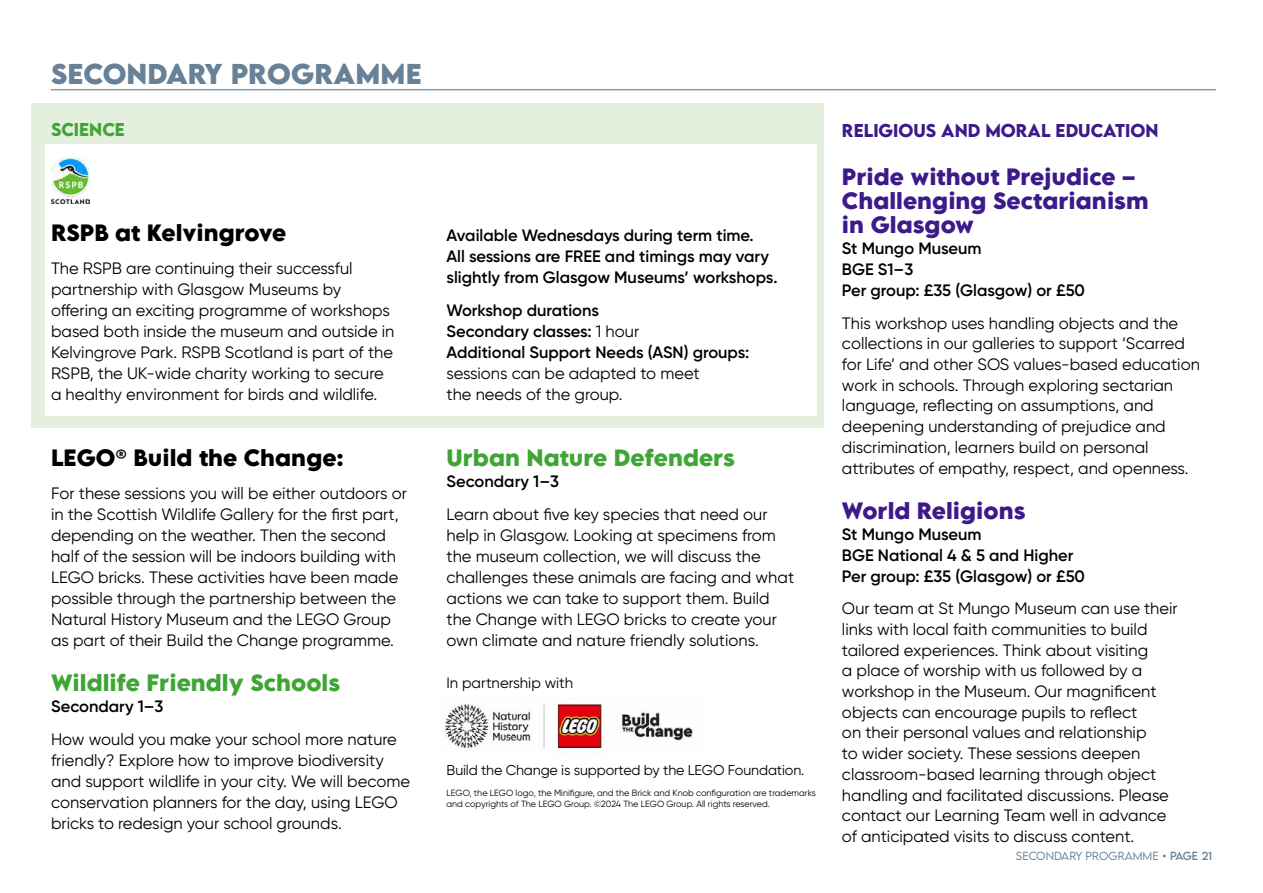
<style>
.page{position:relative;width:1263px;height:893px;background:#fff}
.page>*{position:absolute;margin:0;border:0;box-sizing:border-box;transform-origin:0 0}
.age_group{font:700 25.5px "LEMONMILK Pro";letter-spacing:.005em;color:#688197}
.EVENT_TITLE{font:700 21px/24px "LEMONMILK Pro";color:#3c1a8a}
.EVENT_TITLE-2{font:700 21px "LEMONMILK Pro";color:#3fa535}
.EVENT_TITLE-3{font:700 21px "LEMONMILK Pro";color:#000}
.BODY_TEXT{font:16.5px/21px "Gilroy";color:#000}
.BODY_TEXT-2{font:600 16.5px/21px "Gilroy";color:#000}
.secondary_subjects{font:600 16.5px "LEMONMILK Pro";color:#3c1a8a}
.BODY_TEXT-3{font:600 16.5px "LEMONMILK Pro";color:#3fa535}
.BODY_TEXT-4{font:15px "Gilroy";color:#000}
.BODY_TEXT-5{font:14.25px "Gilroy";letter-spacing:-.01em;color:#000}
.BODY_TEXT-6{font:300 10.5px "LEMONMILK Pro";letter-spacing:.005em;color:#688197}
.BODY_TEXT-7{font:9px "Gilroy";color:#000}
.s1{font-weight:400}
</style>
<div class="page">
<div style="left:32px;top:103px;width:792px;height:324px;background:#e5efdd"></div>
<div style="left:45px;top:145px;width:771px;height:271px;background:#fff"></div>
<hr style="left:51px;top:89px;width:1165px;height:1px;background:#688197">
<img style="left:442px;top:697px;width:253px;height:60px">
<img style="left:51px;top:157px;width:38px;height:46px">
<p class="age_group" style="left:51px;top:56px;width:372px">SECONDARY PROGRAMME</p>
<p class="BODY_TEXT-3" style="left:51px;top:118px;width:75px">SCIENCE</p>
<p class="EVENT_TITLE-3" style="left:51px;top:218px;width:237px">RSPB at Kelvingrove</p>
<p class="BODY_TEXT" style="left:51px;top:257px;width:345px">The RSPB are continuing their successful partnership with Glasgow Museums by offering an exciting programme of workshops based both inside the museum and outside in Kelvingrove Park. RSPB Scotland is part of the RSPB, the UK-wide charity working to secure a healthy environment for birds and wildlife.</p>
<p class="EVENT_TITLE-3" style="left:51px;top:443px;width:294px">LEGO® Build the Change:</p>
<p class="BODY_TEXT" style="left:51px;top:483px;width:357px">For these sessions you will be either outdoors or in the Scottish Wildlife Gallery for the first part, depending on the weather. Then the second half of the session will be indoors building with LEGO bricks. These activities have been made possible through the partnership between the Natural History Museum and the LEGO Group as part of their Build the Change programme.</p>
<p class="EVENT_TITLE-2" style="left:51px;top:668px;width:291px">Wildlife Friendly Schools</p>
<p class="BODY_TEXT-2" style="left:51px;top:696px;width:114px">Secondary 1–3</p>
<p class="BODY_TEXT" style="left:51px;top:729px;width:361px">How would you make your school more nature friendly? Explore how to improve biodiversity and support wildlife in your city. We will become conservation planners for the day, using LEGO bricks to redesign your school grounds.</p>
<p class="BODY_TEXT-2" style="left:446px;top:224px;width:333px">Available Wednesdays during term time.<br>All sessions are FREE and timings may vary slightly from Glasgow Museums’ workshops.</p>
<p class="BODY_TEXT-2" style="left:446px;top:299px;width:154px">Workshop durations</p>
<p class="BODY_TEXT-2" style="left:446px;top:320px;width:194px">Secondary classes: <span class="s1">1 hour</span></p>
<p class="BODY_TEXT-2" style="left:446px;top:341px;width:304px">Additional Support Needs (ASN) groups:</p>
<p class="BODY_TEXT" style="left:446px;top:362px;width:255px">sessions can be adapted to meet the needs of the group.</p>
<p class="EVENT_TITLE-2" style="left:446px;top:443px;width:290px">Urban Nature Defenders</p>
<p class="BODY_TEXT-2" style="left:446px;top:471px;width:114px">Secondary 1–3</p>
<p class="BODY_TEXT" style="left:446px;top:504px;width:349px">Learn about five key species that need our help in Glasgow. Looking at specimens from the museum collection, we will discuss the challenges these animals are facing and what actions we can take to support them. Build the Change with LEGO bricks to create your own climate and nature friendly solutions.</p>
<p class="BODY_TEXT-4" style="left:446px;top:674px;width:128px">In partnership with</p>
<p class="BODY_TEXT-5" style="left:446px;top:761px;width:359px">Build the Change is supported by the LEGO Foundation.</p>
<p class="BODY_TEXT-7" style="left:446px;top:787px;width:371px">LEGO, the LEGO logo, the Minifigure, and the Brick and Knob configuration are trademarks</p>
<p class="BODY_TEXT-7" style="left:446px;top:798px;width:325px">and copyrights of The LEGO Group. ©2024 The LEGO Group. All rights reserved.</p>
<p class="secondary_subjects" style="left:842px;top:119px;width:318px">RELIGIOUS AND MORAL EDUCATION</p>
<p class="EVENT_TITLE" style="left:842px;top:165px;width:308px">Pride without Prejudice –<br>Challenging Sectarianism in Glasgow</p>
<p class="BODY_TEXT-2" style="left:842px;top:238px;width:141px">St Mungo Museum</p>
<p class="BODY_TEXT-2" style="left:842px;top:259px;width:73px">BGE S1–3</p>
<p class="BODY_TEXT-2" style="left:842px;top:280px;width:244px">Per group: £35 (Glasgow) or £50</p>
<p class="BODY_TEXT" style="left:842px;top:312px;width:359px">This workshop uses handling objects and the collections in our galleries to support ‘Scarred for Life’ and other SOS values-based education work in schools. Through exploring sectarian language, reflecting on assumptions, and deepening understanding of prejudice and discrimination, learners build on personal attributes of empathy, respect, and openness.</p>
<p class="EVENT_TITLE" style="left:842px;top:498px;width:185px">World Religions</p>
<p class="BODY_TEXT-2" style="left:842px;top:523px;width:141px">St Mungo Museum</p>
<p class="BODY_TEXT-2" style="left:842px;top:544px;width:233px">BGE National 4 &amp; 5 and Higher</p>
<p class="BODY_TEXT-2" style="left:842px;top:565px;width:244px">Per group: £35 (Glasgow) or £50</p>
<p class="BODY_TEXT" style="left:842px;top:598px;width:337px">Our team at St Mungo Museum can use their links with local faith communities to build tailored experiences. Think about visiting<br>a place of worship with us followed by a workshop in the Museum. Our magnificent objects can encourage pupils to reflect<br>on their personal values and relationship<br>to wider society. These sessions deepen classroom-based learning through object handling and facilitated discussions. Please contact our Learning Team well in advance of anticipated visits to discuss content.</p>
<p class="BODY_TEXT-6" style="left:1016px;top:849px;width:197px">SECONDARY PROGRAMME <span class="s1">• PAGE 21</span></p>
</div>
